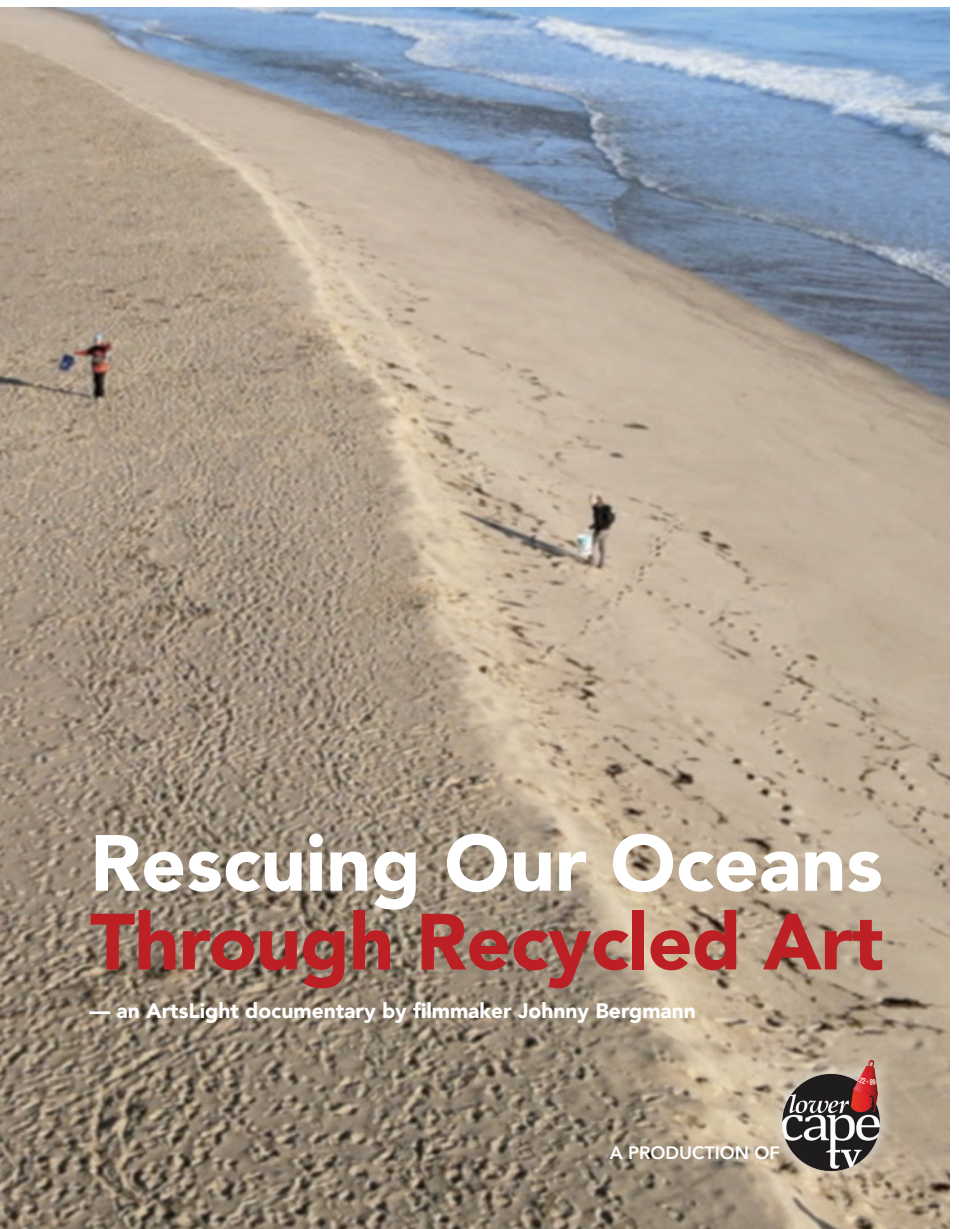
<style>
.page{position:relative;width:959px;height:1229px;background:#fff}
.page>*{position:absolute;margin:0;border:0;box-sizing:border-box;transform-origin:0 0}
.t1{font:900 78.6px "Avenir";letter-spacing:-.01em;color:#bc2024}
.t2{font:900 78.6px "Avenir";color:#fff}
.t3{font:900 21px "Avenir";color:#fff}
.t4{font:800 18px "Avenir";color:#fff}
</style>
<div class="page">
<img style="left:0;top:7px;width:949px;height:1221px">
<img style="left:771px;top:1052px;width:119px;height:136px">
<p class="t2" style="left:90px;top:796px;width:794px">Rescuing Our Oceans</p>
<p class="t1" style="left:90px;top:874px;width:795px">Through Recycled Art</p>
<p class="t3" style="left:89px;top:993px;width:608px">— an ArtsLight documentary by filmmaker Johnny Bergmann</p>
<p class="t4" style="left:610px;top:1138px;width:171px">A PRODUCTION OF</p>
</div>
